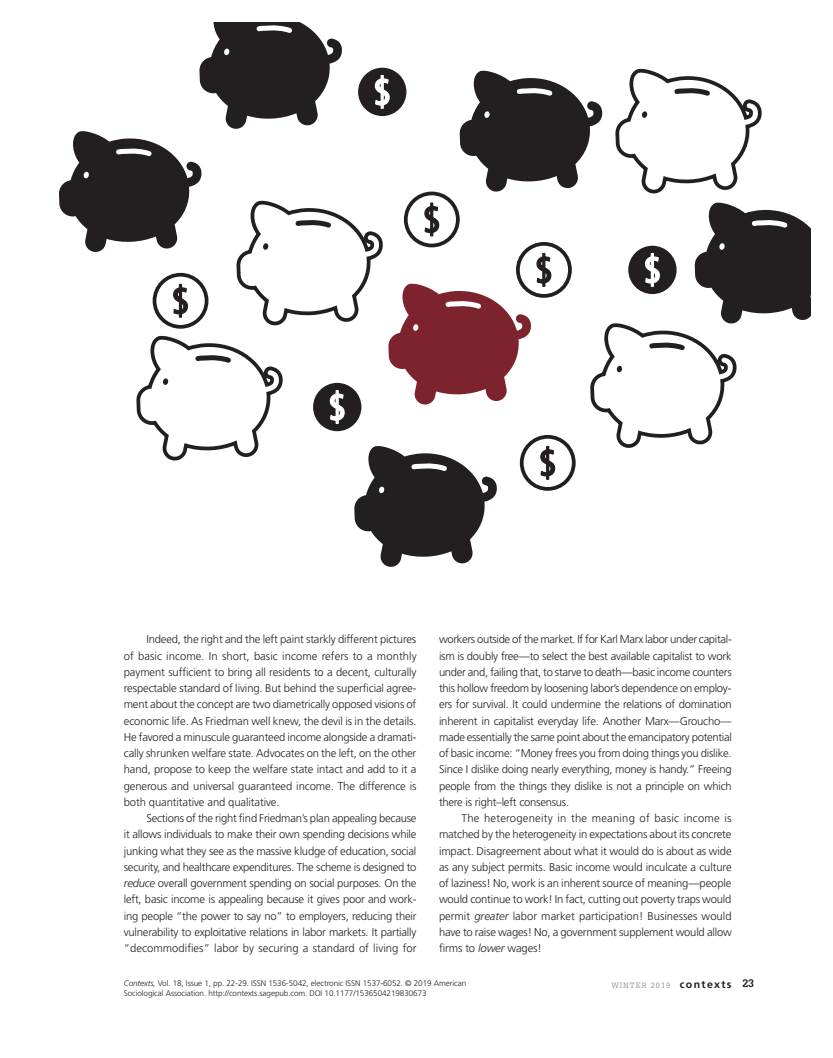
<style>
.page{position:relative;width:833px;height:1058px;background:#fff}
.page>*{position:absolute;margin:0;border:0;box-sizing:border-box;transform-origin:0 0}
.t1{font:300 11.25px/16.2px "Frutiger";letter-spacing:-.01em;color:#231f20;text-align:justify}
.t2{font:300 8.12px/9.4px "Frutiger";letter-spacing:-.01em;color:#231f20}
.t3{font:7.5px "Glypha LT Std";letter-spacing:.125em;color:#939598}
.s1{font-style:italic}
.s2{font-family:"Frutiger";font-weight:700;font-size:10.62px;color:#231f20}
.s3{font-weight:700;font-size:10.62px;color:#231f20}
</style>
<div class="page">
<svg style="left:59px;top:22px;width:751px;height:545px"></svg>
<p class="t1" style="left:439px;top:631px;width:294px">workers outside of the market. If for Karl Marx labor under capital&shy;ism is doubly free—to select the best available capitalist to work under and, failing that, to starve to death—basic income counters this hollow freedom by loosening labor’s dependence on employ&shy;ers for survival. It could undermine the relations of domination inherent in capitalist everyday life. Another Marx—Groucho— made essentially the same point about the emancipatory potential of basic income: “Money frees you from doing things you dislike.<br>Since I dislike doing nearly everything, money is handy.” Freeing people from the things they dislike is not a principle on which there is right–left consensus.</p>
<p class="t1" style="left:439px;top:810px;width:294px;text-indent:22px">The heterogeneity in the meaning of basic income is matched by the heterogeneity in expectations about its concrete impact. Disagreement about what it would do is about as wide as any subject permits. Basic income would inculcate a culture of laziness! No, work is an inherent source of meaning—people would continue to work! In fact, cutting out poverty traps would permit <span class="s1">greater</span> labor market participation! Businesses would have to raise wages! No, a government supplement would allow firms to <span class="s1">lower</span> wages!</p>
<p class="t2" style="left:124px;top:979px;width:344px"><span class="s1">Contexts,</span> Vol. 18, Issue 1, pp. 22-29. ISSN 1536-5042, electronic ISSN 1537-6052. © 2019 American<br>Sociological Association. http://contexts.sagepub.com. DOI 10.1177/1536504219830673</p>
<p class="t1" style="left:124px;top:631px;width:294px;text-indent:22px">Indeed, the right and the left paint starkly different pictures of basic income. In short, basic income refers to a monthly payment sufficient to bring all residents to a decent, culturally respectable standard of living. But behind the superficial agree&shy;ment about the concept are two diametrically opposed visions of economic life. As Friedman well knew, the devil is in the details.<br>He favored a minuscule guaranteed income alongside a dramati&shy;cally shrunken welfare state. Advocates on the left, on the other hand, propose to keep the welfare state intact and add to it a generous and universal guaranteed income. The difference is both quantitative and qualitative.</p>
<p class="t1" style="left:124px;top:810px;width:294px;text-indent:22px">Sections of the right find Friedman’s plan appealing because it allows individuals to make their own spending decisions while junking what they see as the massive kludge of education, social security, and healthcare expenditures. The scheme is designed to <span class="s1">reduce</span> overall government spending on social purposes. On the left, basic income is appealing because it gives poor and work&shy;ing people “the power to say no” to employers, reducing their vulnerability to exploitative relations in labor markets. It partially “decommodifies” labor by securing a standard of living for</p>
<p class="t3" style="left:611px;top:980px;width:144px">WINTER 2019 <span class="s2">contexts</span> <span class="s3">23</span></p>
</div>
